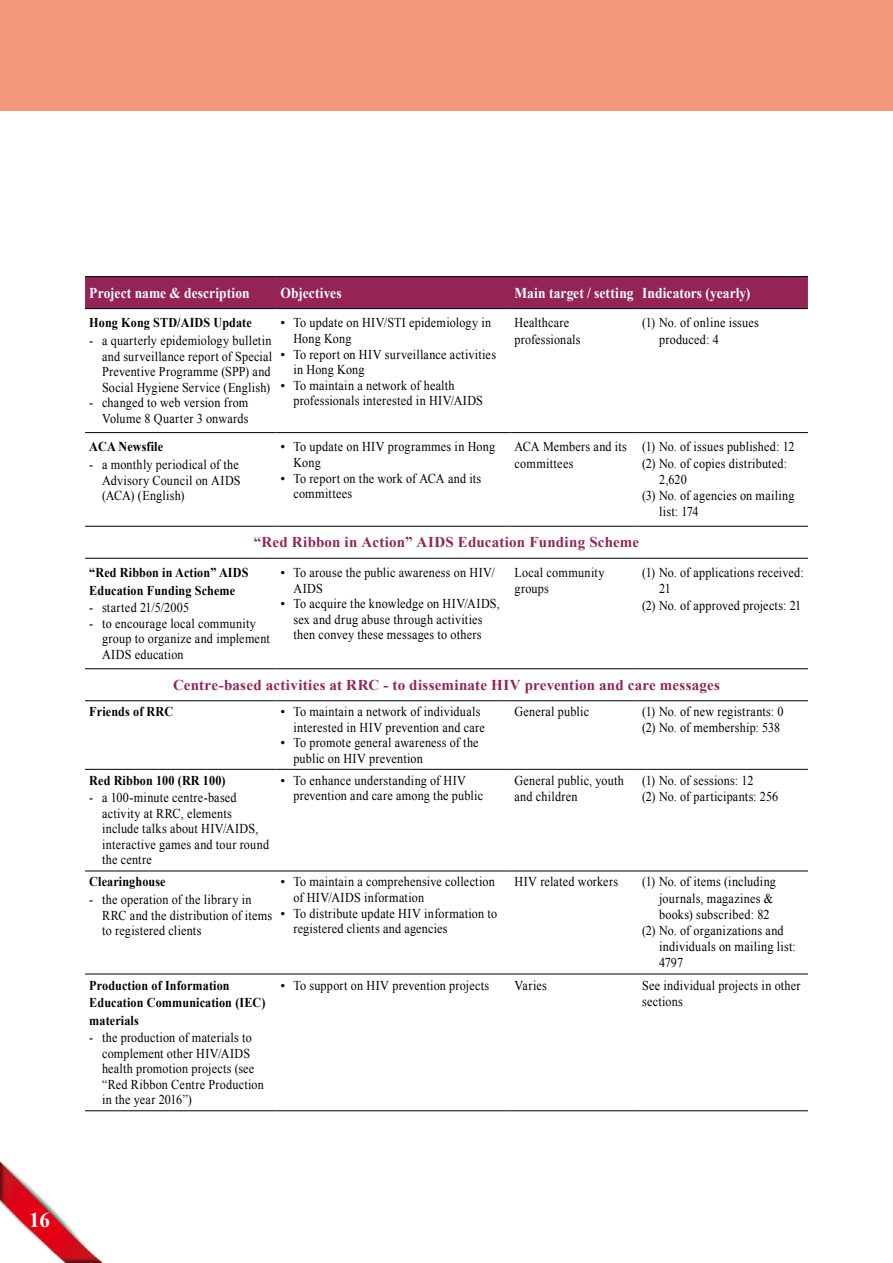
<style>
.page{position:relative;width:893px;height:1263px;background:#fff}
.page>*{position:absolute;margin:0;border:0;box-sizing:border-box;transform-origin:0 0}
.t1{font:700 21px "Times New Roman";color:#fff}
.Table_Eng_subhead{font:700 15px "Times New Roman";letter-spacing:.015em;color:#952356}
.Table_Eng_Bar{font:700 15px "Times New Roman";letter-spacing:.005em;color:#fff;scale:.9 1}
.Table_Eng_point{font:13.5px/15.6px "Times New Roman";letter-spacing:.02em;color:#000}
.Table_Eng_point-2{font:13.5px/15.5px "Times New Roman";letter-spacing:.02em;color:#000;scale:.9 1}
.Table_Eng_point__1{font:13.5px/16.2px "Times New Roman";letter-spacing:.02em;color:#000;scale:.9 1}
.Table_subhead_Eng{font:700 13.5px/17.5px "Times New Roman";letter-spacing:.01em;color:#000;scale:.9 1}
.Table_Eng{font:13.5px/16.2px "Times New Roman";letter-spacing:.02em;color:#000;scale:.9 1}
</style>
<div class="page">
<div style="left:0;top:0;width:893px;height:111px;background:#f3987b"></div>
<img style="left:0;top:1161px;width:103px;height:102px">
<div style="left:85px;top:277px;width:723px;height:31px;background:#952356"></div>
<svg style="left:85px;top:309px;width:723px;height:665px"></svg>
<svg style="left:85px;top:527px;width:723px;height:173px"></svg>
<hr style="left:85px;top:276px;width:191px;height:1px;background:#000">
<hr style="left:276px;top:276px;width:234px;height:1px;background:#000">
<hr style="left:510px;top:276px;width:128px;height:1px;background:#000">
<hr style="left:638px;top:276px;width:170px;height:1px;background:#000">
<hr style="left:85px;top:308px;width:191px;height:1px;background:#000">
<hr style="left:276px;top:308px;width:234px;height:1px;background:#000">
<hr style="left:510px;top:308px;width:128px;height:1px;background:#000">
<hr style="left:638px;top:308px;width:170px;height:1px;background:#000">
<hr style="left:85px;top:432px;width:191px;height:1px;background:#000">
<hr style="left:276px;top:432px;width:234px;height:1px;background:#000">
<hr style="left:510px;top:432px;width:128px;height:1px;background:#000">
<hr style="left:638px;top:432px;width:170px;height:1px;background:#000">
<hr style="left:85px;top:526px;width:191px;height:1px;background:#000">
<hr style="left:276px;top:526px;width:234px;height:1px;background:#000">
<hr style="left:510px;top:526px;width:128px;height:1px;background:#000">
<hr style="left:638px;top:526px;width:170px;height:1px;background:#000">
<hr style="left:85px;top:558px;width:191px;height:1px;background:#000">
<hr style="left:276px;top:558px;width:234px;height:1px;background:#000">
<hr style="left:510px;top:558px;width:128px;height:1px;background:#000">
<hr style="left:638px;top:558px;width:170px;height:1px;background:#000">
<hr style="left:85px;top:668px;width:191px;height:1px;background:#000">
<hr style="left:276px;top:668px;width:234px;height:1px;background:#000">
<hr style="left:510px;top:668px;width:128px;height:1px;background:#000">
<hr style="left:638px;top:668px;width:170px;height:1px;background:#000">
<hr style="left:85px;top:700px;width:191px;height:1px;background:#000">
<hr style="left:276px;top:700px;width:234px;height:1px;background:#000">
<hr style="left:510px;top:700px;width:128px;height:1px;background:#000">
<hr style="left:638px;top:700px;width:170px;height:1px;background:#000">
<hr style="left:85px;top:769px;width:191px;height:1px;background:#000">
<hr style="left:276px;top:769px;width:234px;height:1px;background:#000">
<hr style="left:510px;top:769px;width:128px;height:1px;background:#000">
<hr style="left:638px;top:769px;width:170px;height:1px;background:#000">
<hr style="left:85px;top:871px;width:191px;height:1px;background:#000">
<hr style="left:276px;top:871px;width:234px;height:1px;background:#000">
<hr style="left:510px;top:871px;width:128px;height:1px;background:#000">
<hr style="left:638px;top:871px;width:170px;height:1px;background:#000">
<hr style="left:85px;top:974px;width:191px;height:1px;background:#000">
<hr style="left:276px;top:974px;width:234px;height:1px;background:#000">
<hr style="left:510px;top:974px;width:128px;height:1px;background:#000">
<hr style="left:638px;top:974px;width:170px;height:1px;background:#000">
<hr style="left:85px;top:1110px;width:191px;height:1px;background:#000">
<hr style="left:276px;top:1110px;width:234px;height:1px;background:#000">
<hr style="left:510px;top:1110px;width:128px;height:1px;background:#000">
<hr style="left:638px;top:1110px;width:170px;height:1px;background:#000">
<p class="Table_Eng_Bar" style="left:89px;top:282px;width:180px">Project name &amp; description</p>
<p class="Table_Eng_Bar" style="left:281px;top:282px;width:69px">Objectives</p>
<p class="Table_Eng_Bar" style="left:514px;top:282px;width:134px">Main target / setting</p>
<p class="Table_Eng_Bar" style="left:642px;top:282px;width:122px">Indicators (yearly)</p>
<p class="Table_subhead_Eng" style="left:89px;top:314px;width:182px">Hong Kong STD/AIDS Update</p>
<p class="Table_Eng_point-2" style="left:102px;top:333px;width:190px;text-align:justify;text-indent:-13px">- a quarterly epidemiology bulletin and surveillance report of Special Preventive Programme (SPP) and Social Hygiene Service (English)</p>
<p class="Table_Eng_point-2" style="left:89px;top:395px;width:178px;text-align:right">- changed to web version from<br>Volume 8 Quarter 3 onwards</p>
<p class="Table_Eng_point" style="left:293px;top:315px;width:199px;text-indent:-13px">• To update on HIV/STI epidemiology in<br>Hong Kong</p>
<p class="Table_Eng_point" style="left:293px;top:346px;width:204px;text-indent:-13px">• To report on HIV surveillance activities in Hong Kong</p>
<p class="Table_Eng_point" style="left:293px;top:377px;width:191px;text-indent:-13px">• To maintain a network of health professionals interested in HIV/AIDS</p>
<p class="Table_Eng" style="left:514px;top:315px;width:75px">Healthcare professionals</p>
<p class="Table_Eng_point__1" style="left:659px;top:315px;width:112px;text-indent:-17px">(1) No. of online issues produced: 4</p>
<p class="Table_subhead_Eng" style="left:89px;top:438px;width:84px">ACA Newsfile</p>
<p class="Table_Eng_point-2" style="left:102px;top:457px;width:156px;text-indent:-13px">- a monthly periodical of the<br>Advisory Council on AIDS (ACA) (English)</p>
<p class="Table_Eng_point" style="left:293px;top:439px;width:203px;text-indent:-13px">• To update on HIV programmes in Hong<br>Kong</p>
<p class="Table_Eng_point" style="left:293px;top:470px;width:189px;text-indent:-13px">• To report on the work of ACA and its committees</p>
<p class="Table_Eng" style="left:514px;top:439px;width:126px">ACA Members and its committees</p>
<p class="Table_Eng_point__1" style="left:642px;top:439px;width:171px">(1) No. of issues published: 12</p>
<p class="Table_Eng_point__1" style="left:659px;top:455px;width:144px;text-indent:-17px">(2) No. of copies distributed:<br>2,620</p>
<p class="Table_Eng_point__1" style="left:659px;top:487px;width:152px;text-indent:-17px">(3) No. of agencies on mailing list: 174</p>
<p class="Table_Eng_subhead" style="left:254px;top:532px;width:387px">“Red Ribbon in Action” AIDS Education Funding Scheme</p>
<p class="Table_subhead_Eng" style="left:89px;top:563px;width:178px">“Red Ribbon in Action” AIDS<br>Education Funding Scheme</p>
<p class="Table_Eng_point-2" style="left:89px;top:600px;width:112px">- started 21/5/2005</p>
<p class="Table_Eng_point-2" style="left:102px;top:615px;width:188px;text-indent:-13px">- to encourage local community group to organize and implement<br>AIDS education</p>
<p class="Table_Eng_point" style="left:293px;top:565px;width:203px;text-indent:-13px">• To arouse the public awareness on HIV/<br>AIDS</p>
<p class="Table_Eng_point" style="left:281px;top:596px;width:221px;text-align:center">• To acquire the knowledge on HIV/AIDS, sex and drug abuse through activities<br>then convey these messages to others</p>
<p class="Table_Eng" style="left:514px;top:564px;width:101px">Local community groups</p>
<p class="Table_Eng_point__1" style="left:659px;top:564px;width:162px;text-indent:-17px">(1) No. of applications received:<br>21</p>
<p class="Table_Eng_point__1" style="left:642px;top:597px;width:178px">(2) No. of approved projects: 21</p>
<p class="Table_Eng_subhead" style="left:173px;top:674px;width:548px">Centre-based activities at RRC - to disseminate HIV prevention and care messages</p>
<p class="Table_subhead_Eng" style="left:89px;top:703px;width:95px">Friends of RRC</p>
<p class="Table_Eng_point" style="left:293px;top:704px;width:193px;text-indent:-13px">• To maintain a network of individuals interested in HIV prevention and care</p>
<p class="Table_Eng_point" style="left:293px;top:735px;width:187px;text-indent:-13px">• To promote general awareness of the public on HIV prevention</p>
<p class="Table_Eng" style="left:514px;top:703px;width:84px">General public</p>
<p class="Table_Eng_point__1" style="left:642px;top:703px;width:159px">(1) No. of new registrants: 0</p>
<p class="Table_Eng_point__1" style="left:642px;top:720px;width:155px">(2) No. of membership: 538</p>
<p class="Table_subhead_Eng" style="left:89px;top:771px;width:153px">Red Ribbon 100 (RR 100)</p>
<p class="Table_Eng_point-2" style="left:102px;top:790px;width:187px;text-indent:-13px">- a 100-minute centre-based activity at RRC, elements include talks about HIV/AIDS, interactive games and tour round the centre</p>
<p class="Table_subhead_Eng" style="left:89px;top:873px;width:86px">Clearinghouse</p>
<p class="Table_Eng_point-2" style="left:102px;top:891px;width:191px;text-indent:-13px">- the operation of the library in<br>RRC and the distribution of items to registered clients</p>
<p class="Table_subhead_Eng" style="left:89px;top:976px;width:197px">Production of Information<br>Education Communication (IEC) materials</p>
<p class="Table_Eng_point-2" style="left:102px;top:1030px;width:181px;text-indent:-13px">- the production of materials to complement other HIV/AIDS health promotion projects (see “Red Ribbon Centre Production in the year 2016”)</p>
<p class="Table_Eng_point" style="left:293px;top:772px;width:191px;text-indent:-13px">• To enhance understanding of HIV prevention and care among the public</p>
<p class="Table_Eng" style="left:514px;top:772px;width:123px">General public, youth and children</p>
<p class="Table_Eng_point__1" style="left:642px;top:772px;width:125px">(1) No. of sessions: 12</p>
<p class="Table_Eng_point__1" style="left:642px;top:788px;width:153px">(2) No. of participants: 256</p>
<p class="Table_Eng_point" style="left:293px;top:874px;width:203px;text-indent:-13px">• To maintain a comprehensive collection of HIV/AIDS information</p>
<p class="Table_Eng_point" style="left:293px;top:905px;width:205px;text-indent:-13px">• To distribute update HIV information to registered clients and agencies</p>
<p class="Table_Eng" style="left:514px;top:874px;width:117px">HIV related workers</p>
<p class="Table_Eng_point__1" style="left:659px;top:874px;width:131px;text-indent:-17px">(1) No. of items (including journals, magazines &amp; books) subscribed: 82</p>
<p class="Table_Eng_point__1" style="left:659px;top:922px;width:153px;text-indent:-17px">(2) No. of organizations and individuals on mailing list:<br>4797</p>
<p class="Table_Eng_point" style="left:281px;top:977px;width:210px">• To support on HIV prevention projects</p>
<p class="Table_Eng" style="left:514px;top:977px;width:37px">Varies</p>
<p class="Table_Eng" style="left:642px;top:977px;width:178px">See individual projects in other sections</p>
<h1 class="t1" style="left:29px;top:1206px;width:23px">16</h1>
</div>
